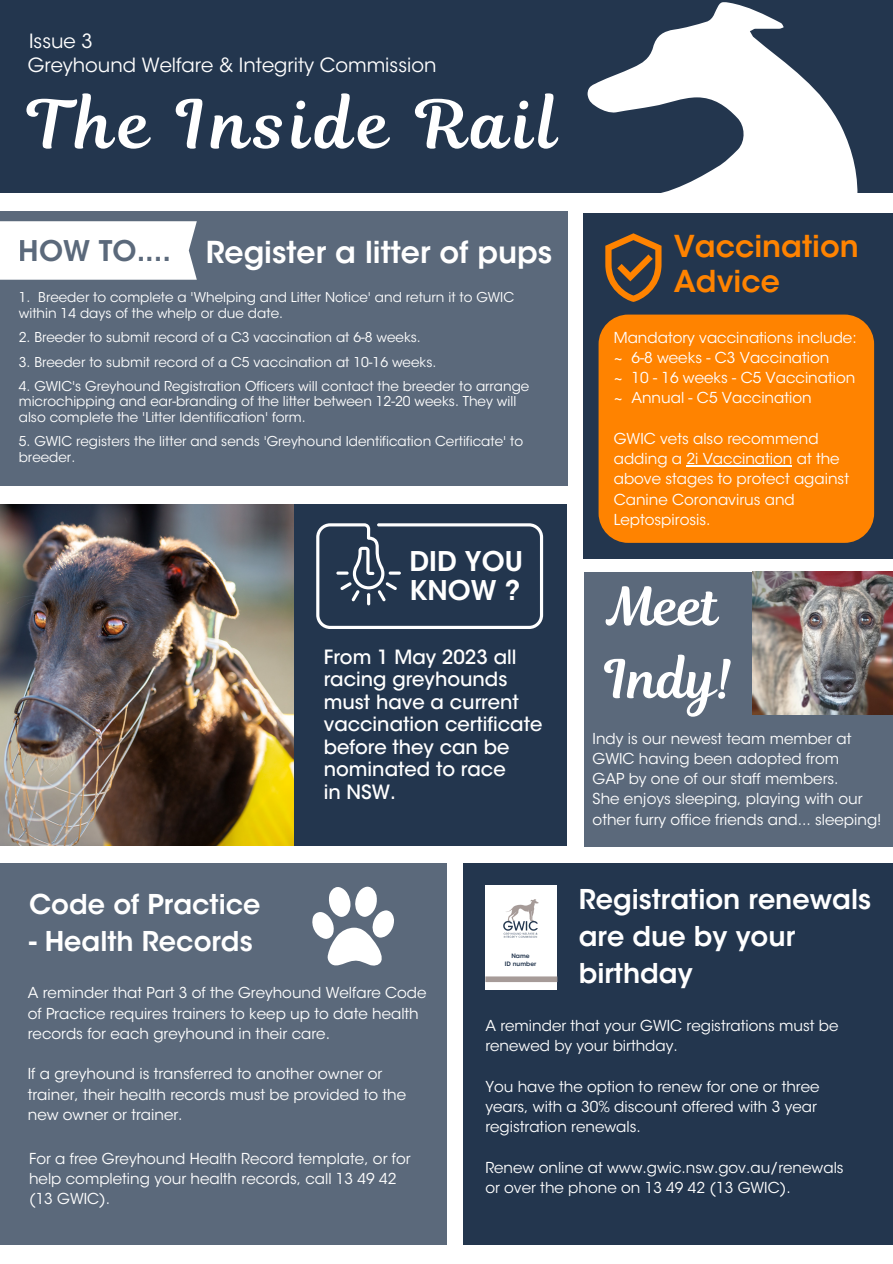
<style>
.page{position:relative;width:893px;height:1264px;background:#fff}
.page>*{position:absolute;margin:0;border:0;box-sizing:border-box;transform-origin:0 0}
.t1{font:66.6px "Magnolia Script";letter-spacing:.09em;color:#fff}
.t2{font:52.65px/72.6px "Magnolia Script";color:#fff}
.t3{font:600 30px "ITC Avant Garde Std";color:#fff}
.t4{font:600 30px/34.8px "ITC Avant Garde Std";color:#ff8300}
.t5{font:600 27.15px/37px "ITC Avant Garde Std";color:#fff}
.t6{font:600 27px/29.2px "ITC Avant Garde Std";color:#fff}
.t7{font:500 19.5px/22.5px "ITC Avant Garde Std";color:#fff}
.t8{font:19.5px "ITC Avant Garde Std";color:#fff}
.t9{font:15px/20.2px "ITC Avant Garde Std";color:#fff}
.t10{font:13.5px/15.6px "ITC Avant Garde Std";color:#fff}
.t11{font:600 6px/7.9px "ITC Avant Garde Std";color:#23364e;text-align:center}
.s1{font-size:28.2px;color:#23364e}
</style>
<div class="page">
<div style="left:0;top:0;width:892px;height:192px;background:#23364e"></div>
<div style="left:584px;top:572px;width:308px;height:274px;background:#5b697b"></div>
<svg style="left:277px;top:2px;width:580px;height:570px"></svg>
<div style="left:0;top:212px;width:567px;height:274px;background:#5b697b"></div>
<div style="left:582px;top:213px;width:310px;height:345px;background:#23364e"></div>
<div style="left:0;top:504px;width:567px;height:342px;background:#23364e"></div>
<div style="left:0;top:863px;width:446px;height:381px;background:#5b697b"></div>
<div style="left:464px;top:863px;width:428px;height:381px;background:#23364e"></div>
<div style="left:598px;top:314px;width:276px;height:229px;background:#ff8300;border-radius:30px"></div>
<svg style="left:316px;top:523px;width:227px;height:106px"></svg>
<div style="left:0;top:221px;width:197px;height:59px;background:#fff"></div>
<img style="left:0;top:504px;width:293px;height:342px">
<img style="left:752px;top:572px;width:140px;height:142px">
<div style="left:485px;top:885px;width:72px;height:105px;background:#fff"></div>
<img style="left:503px;top:899px;width:35px;height:38px">
<div style="left:485px;top:976px;width:72px;height:6px;background:#a69b98"></div>
<svg style="left:312px;top:886px;width:82px;height:80px"></svg>
<svg style="left:605px;top:233px;width:56px;height:69px"></svg>
<hr style="left:686px;top:465px;width:106px;height:1px;background:#fff">
<h3 class="t8" style="left:29px;top:34px;width:65px">Issue 3</h3>
<h3 class="t8" style="left:28px;top:58px;width:410px">Greyhound Welfare &amp; Integrity Commission</h3>
<h1 class="t1" style="left:28px;top:78px;width:531px">The Inside Rail</h1>
<h3 class="t3" style="left:19px;top:240px;width:535px"><span class="s1">HOW TO....</span> Register a litter of pups</h3>
<p class="t10" style="left:19px;top:291px;width:497px">1. Breeder to complete a 'Whelping and Litter Notice' and return it to GWIC within 14 days of the whelp or due date.</p>
<p class="t10" style="left:19px;top:331px;width:403px">2. Breeder to submit record of a C3 vaccination at 6-8 weeks.</p>
<p class="t10" style="left:19px;top:355px;width:419px">3. Breeder to submit record of a C5 vaccination at 10-16 weeks.</p>
<p class="t10" style="left:19px;top:380px;width:512px">4. GWIC's Greyhound Registration Officers will contact the breeder to arrange microchipping and ear-branding of the litter between 12-20 weeks. They will also complete the 'Litter Identification' form.</p>
<p class="t10" style="left:19px;top:435px;width:505px">5. GWIC registers the litter and sends 'Greyhound Identification Certificate' to breeder.</p>
<h3 class="t6" style="left:409px;top:549px;width:115px">DID YOU<br>KNOW ?</h3>
<h3 class="t7" style="left:324px;top:648px;width:220px">From 1 May 2023 all racing greyhounds must have a current vaccination certificate before they can be nominated to race<br>in NSW.</h3>
<h3 class="t4" style="left:673px;top:232px;width:186px">Vaccination<br>Advice</h3>
<p class="t9" style="left:613px;top:329px;width:244px">Mandatory vaccinations include: ~ 6-8 weeks - C3 Vaccination<br>~ 10 - 16 weeks - C5 Vaccination ~ Annual - C5 Vaccination</p>
<p class="t9" style="left:613px;top:430px;width:237px">GWIC vets also recommend adding a 2i Vaccination at the above stages to protect against<br>Canine Coronavirus and<br>Leptospirosis.</p>
<h2 class="t2" style="left:605px;top:570px;width:129px">Meet<br>Indy!</h2>
<p class="t9" style="left:592px;top:730px;width:290px">Indy is our newest team member at GWIC having been adopted from<br>GAP by one of our staff members.<br>She enjoys sleeping, playing with our other furry office friends and... sleeping!</p>
<h3 class="t5" style="left:29px;top:889px;width:233px">Code of Practice</h3>
<h3 class="t5" style="left:29px;top:926px;width:225px">- Health Records</h3>
<p class="t9" style="left:28px;top:984px;width:400px">A reminder that Part 3 of the Greyhound Welfare Code of Practice requires trainers to keep up to date health records for each greyhound in their care.</p>
<p class="t9" style="left:28px;top:1065px;width:380px">If a greyhound is transferred to another owner or trainer, their health records must be provided to the new owner or trainer.</p>
<p class="t9" style="left:29px;top:1150px;width:383px">For a free Greyhound Health Record template, or for help completing your health records, call 13 49 42 (13 GWIC).</p>
<h3 class="t5" style="left:578px;top:883px;width:294px">Registration renewals are due by your birthday</h3>
<p class="t9" style="left:485px;top:1017px;width:354px">A reminder that your GWIC registrations must be renewed by your birthday.</p>
<p class="t9" style="left:485px;top:1077px;width:336px">You have the option to renew for one or three years, with a 30% discount offered with 3 year registration renewals.</p>
<p class="t9" style="left:485px;top:1158px;width:360px">Renew online at www.gwic.nsw.gov.au/renewals or over the phone on 13 49 42 (13 GWIC).</p>
<p class="t11" style="left:505px;top:952px;width:33px">Name<br>ID number</p>
</div>
